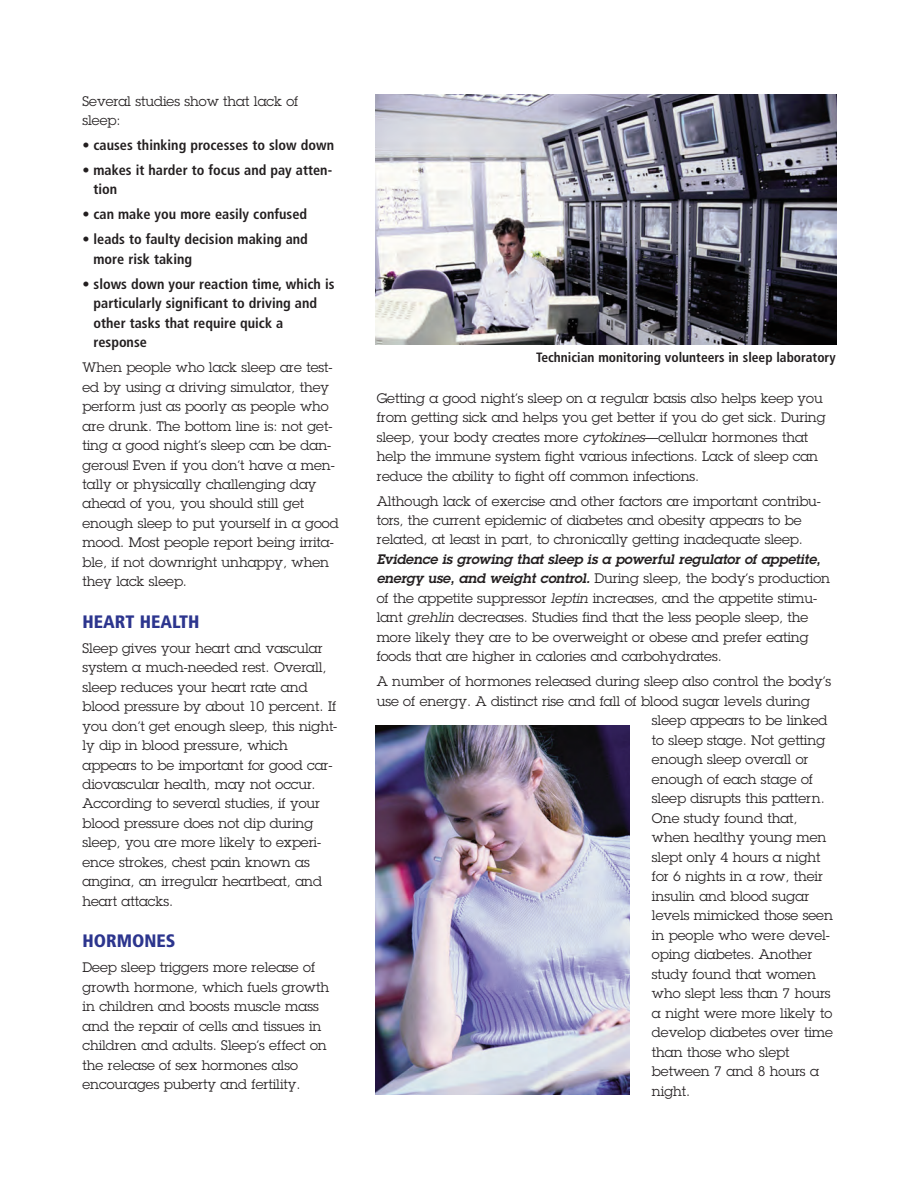
<style>
.page{position:relative;width:918px;height:1188px;background:#fff}
.page>*{position:absolute;margin:0;border:0;box-sizing:border-box;transform-origin:0 0}
.t1{font:900 condensed 18px "Frutiger";color:#2c358e}
.t2{font:700 condensed 14.25px/19.5px "Frutiger";color:#231f20}
.t3{font:13.5px/19.5px "Lubalin Graph";color:#231f20}
.t4{font:700 condensed 13.5px "Frutiger";color:#231f20}
.s1{font-style:italic}
.s2{font-weight:600;font-style:italic}
</style>
<div class="page">
<img style="left:375px;top:94px;width:462px;height:251px">
<img style="left:375px;top:725px;width:254px;height:370px">
<p class="t3" style="left:82px;top:91px;width:217px">Several studies show that lack of sleep:</p>
<p class="t2" style="left:82px;top:135px;width:253px">• causes thinking processes to slow down</p>
<p class="t2" style="left:94px;top:160px;width:240px;text-indent:-11px">• makes it harder to focus and pay atten&shy;tion</p>
<p class="t2" style="left:82px;top:205px;width:226px">• can make you more easily confused</p>
<p class="t2" style="left:94px;top:230px;width:216px;text-indent:-11px">• leads to faulty decision making and more risk taking</p>
<p class="t2" style="left:94px;top:274px;width:243px;text-indent:-11px">• slows down your reaction time, which is particularly significant to driving and other tasks that require quick a response</p>
<p class="t3" style="left:82px;top:357px;width:258px">When people who lack sleep are test&shy;ed by using a driving simulator, they perform just as poorly as people who are drunk. The bottom line is: not get&shy;ting a good night’s sleep can be dan&shy;gerous! Even if you don’t have a men&shy;tally or physically challenging day ahead of you, you should still get enough sleep to put yourself in a good mood. Most people report being irrita&shy;ble, if not downright unhappy, when they lack sleep.</p>
<h1 class="t1" style="left:82px;top:611px;width:119px">HEART HEALTH</h1>
<p class="t3" style="left:82px;top:638px;width:256px">Sleep gives your heart and vascular system a much-needed rest. Overall, sleep reduces your heart rate and blood pressure by about 10 percent. If you don’t get enough sleep, this night&shy;ly dip in blood pressure, which appears to be important for good car&shy;diovascular health, may not occur.<br>According to several studies, if your blood pressure does not dip during sleep, you are more likely to experi&shy;ence strokes, chest pain known as angina, an irregular heartbeat, and heart attacks.</p>
<h1 class="t1" style="left:82px;top:930px;width:95px">HORMONES</h1>
<p class="t3" style="left:82px;top:957px;width:248px">Deep sleep triggers more release of growth hormone, which fuels growth in children and boosts muscle mass and the repair of cells and tissues in children and adults. Sleep’s effect on the release of sex hormones also encourages puberty and fertility.</p>
<p class="t4" style="left:536px;top:349px;width:301px">Technician monitoring volunteers in sleep laboratory</p>
<p class="t3" style="left:377px;top:388px;width:451px">Getting a good night’s sleep on a regular basis also helps keep you from getting sick and helps you get better if you do get sick. During sleep, your body creates more <span class="s1">cytokines</span>—cellular hormones that help the immune system fight various infections. Lack of sleep can reduce the ability to fight off common infections.</p>
<p class="t3" style="left:377px;top:491px;width:446px">Although lack of exercise and other factors are important contribu&shy;tors, the current epidemic of diabetes and obesity appears to be related, at least in part, to chronically getting inadequate sleep.</p>
<p class="t3" style="left:377px;top:549px;width:455px"><span class="s2">Evidence is growing that sleep is a powerful regulator of appetite, energy use, and weight control.</span> During sleep, the body’s production of the appetite suppressor <span class="s1">leptin</span> increases, and the appetite stimu&shy;lant <span class="s1">grehlin</span> decreases. Studies find that the less people sleep, the more likely they are to be overweight or obese and prefer eating foods that are higher in calories and carbohydrates.</p>
<p class="t3" style="left:377px;top:672px;width:456px">A number of hormones released during sleep also control the body’s</p>
<p class="t3" style="left:377px;top:691px;width:435px">use of energy. A distinct rise and fall of blood sugar levels during</p>
<p class="t3" style="left:652px;top:711px;width:177px">sleep appears to be linked</p>
<p class="t3" style="left:652px;top:730px;width:175px">to sleep stage. Not getting</p>
<p class="t3" style="left:652px;top:750px;width:158px">enough sleep overall or</p>
<p class="t3" style="left:652px;top:769px;width:162px">enough of each stage of</p>
<p class="t3" style="left:652px;top:789px;width:174px">sleep disrupts this pattern.</p>
<p class="t3" style="left:652px;top:808px;width:147px">One study found that,</p>
<p class="t3" style="left:652px;top:828px;width:176px">when healthy young men</p>
<p class="t3" style="left:652px;top:847px;width:170px">slept only 4 hours a night</p>
<p class="t3" style="left:652px;top:867px;width:173px">for 6 nights in a row, their</p>
<p class="t3" style="left:652px;top:886px;width:159px">insulin and blood sugar</p>
<p class="t3" style="left:652px;top:906px;width:183px">levels mimicked those seen</p>
<p class="t3" style="left:652px;top:925px;width:180px">in people who were devel-</p>
<p class="t3" style="left:652px;top:945px;width:162px">oping diabetes. Another</p>
<p class="t3" style="left:652px;top:964px;width:166px">study found that women</p>
<p class="t3" style="left:652px;top:984px;width:180px">who slept less than 7 hours</p>
<p class="t3" style="left:652px;top:1003px;width:182px">a night were more likely to</p>
<p class="t3" style="left:652px;top:1023px;width:183px">develop diabetes over time</p>
<p class="t3" style="left:652px;top:1042px;width:139px">than those who slept</p>
<p class="t3" style="left:652px;top:1062px;width:168px">between 7 and 8 hours a</p>
<p class="t3" style="left:652px;top:1081px;width:40px">night.</p>
</div>
